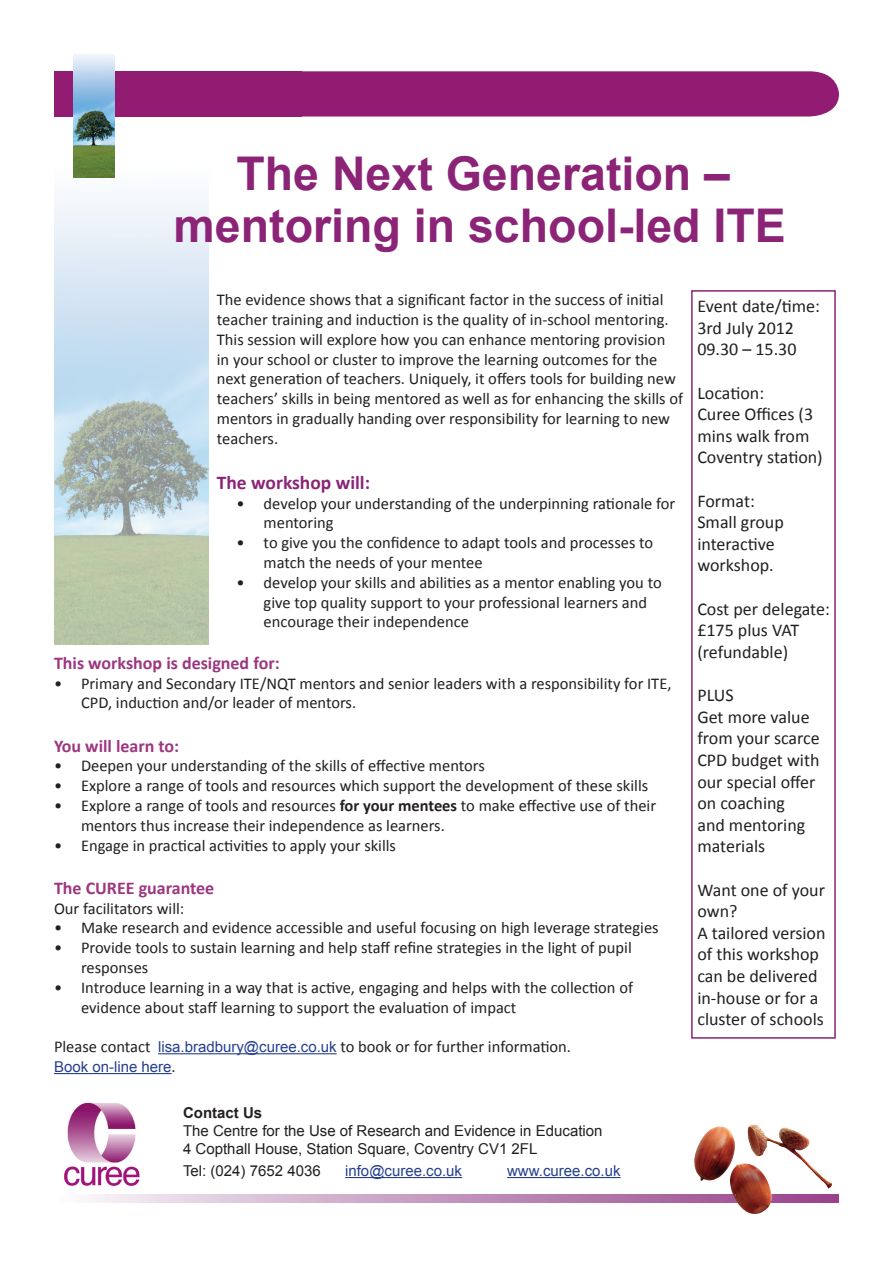
<style>
.page{position:relative;width:893px;height:1263px;background:#fff}
.page>*{position:absolute;margin:0;border:0;box-sizing:border-box;transform-origin:0 0}
.t1{font:700 46.5px/52.5px "Arial";color:#8b2476;text-align:center}
.Paragraph_Style_1{font:700 19.5px "Calibri";color:#8b2476}
.t2{font:18px/21.6px "Calibri";color:#231f20}
.Paragraph_Style_1-2{font:700 18px "Calibri";color:#9c3680}
.Paragraph_Style_1-3{font:16.5px/19.8px "Calibri";color:#231f20}
.t3{font:15px "Arial";color:#231f20}
.Paragraph_Style_1-4{font:15px "Arial";color:#253f8e}
.t4{font:700 15px "Arial";color:#231f20}
.s1{font-weight:700}
.s2{font-family:"Arial";font-size:15px;color:#253f8e}
.s3{font-family:"Calibri";font-size:16.5px;color:#231f20}
</style>
<div class="page">
<img style="left:64px;top:1102px;width:76px;height:84px">
<img style="left:54px;top:168px;width:154px;height:477px">
<div style="left:302px;top:71px;width:537px;height:46px;background:#921c72"></div>
<div style="left:54px;top:71px;width:248px;height:46px;background:#921c72"></div>
<img style="left:74px;top:54px;width:41px;height:124px">
<svg style="left:88px;top:1195px;width:751px;height:7px;background:#cba4c6"></svg>
<img style="left:693px;top:1124px;width:139px;height:90px">
<hr style="left:345px;top:1177px;width:117px;height:1px;background:#253f8e">
<hr style="left:507px;top:1177px;width:113px;height:1px;background:#253f8e">
<hr style="left:158px;top:1053px;width:179px;height:1px;background:#253f8e">
<hr style="left:54px;top:1073px;width:118px;height:1px;background:#253f8e">
<div style="left:691px;top:290px;width:145px;height:749px;border:2px solid #8b2476"></div>
<p class="t1" style="left:174px;top:149px;width:614px">The Next Generation – mentoring in school-led ITE</p>
<p class="Paragraph_Style_1-3" style="left:217px;top:290px;width:468px">The evidence shows that a significant factor in the success of initial teacher training and induction is the quality of in-school mentoring.<br>This session will explore how you can enhance mentoring provision<br>in your school or cluster to improve the learning outcomes for the next generation of teachers. Uniquely, it offers tools for building new teachers’ skills in being mentored as well as for enhancing the skills of mentors in gradually handing over responsibility for learning to new teachers.</p>
<p class="Paragraph_Style_1" style="left:217px;top:470px;width:155px">The workshop will:</p>
<p class="Paragraph_Style_1-3" style="left:264px;top:493px;width:413px">develop your understanding of the underpinning rationale for mentoring</p>
<p class="Paragraph_Style_1-3" style="left:264px;top:533px;width:391px">to give you the confidence to adapt tools and processes to match the needs of your mentee</p>
<p class="Paragraph_Style_1-3" style="left:264px;top:572px;width:400px">develop your skills and abilities as a mentor enabling you to give top quality support to your professional learners and encourage their independence</p>
<p class="Paragraph_Style_1-2" style="left:54px;top:651px;width:227px">This workshop is designed for:</p>
<p class="Paragraph_Style_1-3" style="left:81px;top:673px;width:592px">Primary and Secondary ITE/NQT mentors and senior leaders with a responsibility for ITE,<br>CPD, induction and/or leader of mentors.</p>
<p class="Paragraph_Style_1-2" style="left:54px;top:734px;width:127px">You will learn to:</p>
<p class="Paragraph_Style_1-3" style="left:81px;top:756px;width:405px">Deepen your understanding of the skills of effective mentors</p>
<p class="Paragraph_Style_1-3" style="left:81px;top:776px;width:569px">Explore a range of tools and resources which support the development of these skills</p>
<p class="Paragraph_Style_1-3" style="left:81px;top:796px;width:577px">Explore a range of tools and resources <span class="s1">for your mentees</span> to make effective use of their mentors thus increase their independence as learners.</p>
<p class="Paragraph_Style_1-3" style="left:81px;top:835px;width:317px">Engage in practical activities to apply your skills</p>
<p class="Paragraph_Style_1-2" style="left:54px;top:876px;width:162px">The CUREE guarantee</p>
<p class="Paragraph_Style_1-3" style="left:54px;top:898px;width:132px">Our facilitators will:</p>
<p class="Paragraph_Style_1-3" style="left:81px;top:918px;width:579px">Make research and evidence accessible and useful focusing on high leverage strategies</p>
<p class="Paragraph_Style_1-3" style="left:81px;top:938px;width:552px">Provide tools to sustain learning and help staff refine strategies in the light of pupil responses</p>
<p class="Paragraph_Style_1-3" style="left:81px;top:977px;width:554px">Introduce learning in a way that is active, engaging and helps with the collection of evidence about staff learning to support the evaluation of impact</p>
<p class="Paragraph_Style_1-3" style="left:54px;top:1037px;width:519px">Please contact <span class="s2">lisa.bradbury@curee.co.uk</span> to book or for further information.</p>
<p class="Paragraph_Style_1-4" style="left:54px;top:1057px;width:123px">Book on-line here<span class="s3">.</span></p>
<p class="Paragraph_Style_1-3" style="left:237px;top:493px;width:10px">•</p>
<p class="Paragraph_Style_1-3" style="left:237px;top:533px;width:10px">•</p>
<p class="Paragraph_Style_1-3" style="left:237px;top:572px;width:10px">•</p>
<p class="Paragraph_Style_1-3" style="left:54px;top:673px;width:10px">•</p>
<p class="Paragraph_Style_1-3" style="left:54px;top:756px;width:10px;text-align:justify">• • •</p>
<p class="Paragraph_Style_1-3" style="left:54px;top:835px;width:10px">•</p>
<p class="Paragraph_Style_1-3" style="left:54px;top:918px;width:10px">• •</p>
<p class="Paragraph_Style_1-3" style="left:54px;top:977px;width:10px">•</p>
<p class="t4" style="left:183px;top:1103px;width:81px">Contact Us</p>
<p class="t3" style="left:183px;top:1121px;width:421px">The Centre for the Use of Research and Evidence in Education</p>
<p class="t3" style="left:183px;top:1139px;width:356px">4 Copthall House, Station Square, Coventry CV1 2FL</p>
<p class="t3" style="left:183px;top:1161px;width:139px">Tel: (024) 7652 4036</p>
<p class="Paragraph_Style_1-4" style="left:345px;top:1161px;width:118px">info@curee.co.uk</p>
<p class="Paragraph_Style_1-4" style="left:507px;top:1161px;width:115px">www.curee.co.uk</p>
<p class="t2" style="left:697px;top:295px;width:124px">Event date/time:</p>
<p class="t2" style="left:697px;top:317px;width:98px">3rd July 2012</p>
<p class="t2" style="left:697px;top:339px;width:101px">09.30 – 15.30</p>
<p class="t2" style="left:697px;top:382px;width:68px">Location:</p>
<p class="t2" style="left:697px;top:403px;width:127px">Curee Offices (3 mins walk from<br>Coventry station)</p>
<p class="t2" style="left:697px;top:490px;width:59px">Format:</p>
<p class="t2" style="left:697px;top:511px;width:88px">Small group interactive workshop.</p>
<p class="t2" style="left:697px;top:598px;width:134px">Cost per delegate:</p>
<p class="t2" style="left:697px;top:619px;width:103px">£175 plus VAT (refundable)</p>
<p class="t2" style="left:697px;top:684px;width:38px">PLUS</p>
<p class="t2" style="left:697px;top:706px;width:124px">Get more value from your scarce<br>CPD budget with our special offer on coaching<br>and mentoring materials</p>
<p class="t2" style="left:697px;top:879px;width:129px">Want one of your own?</p>
<p class="t2" style="left:697px;top:922px;width:130px">A tailored version of this workshop can be delivered in-house or for a cluster of schools</p>
</div>
